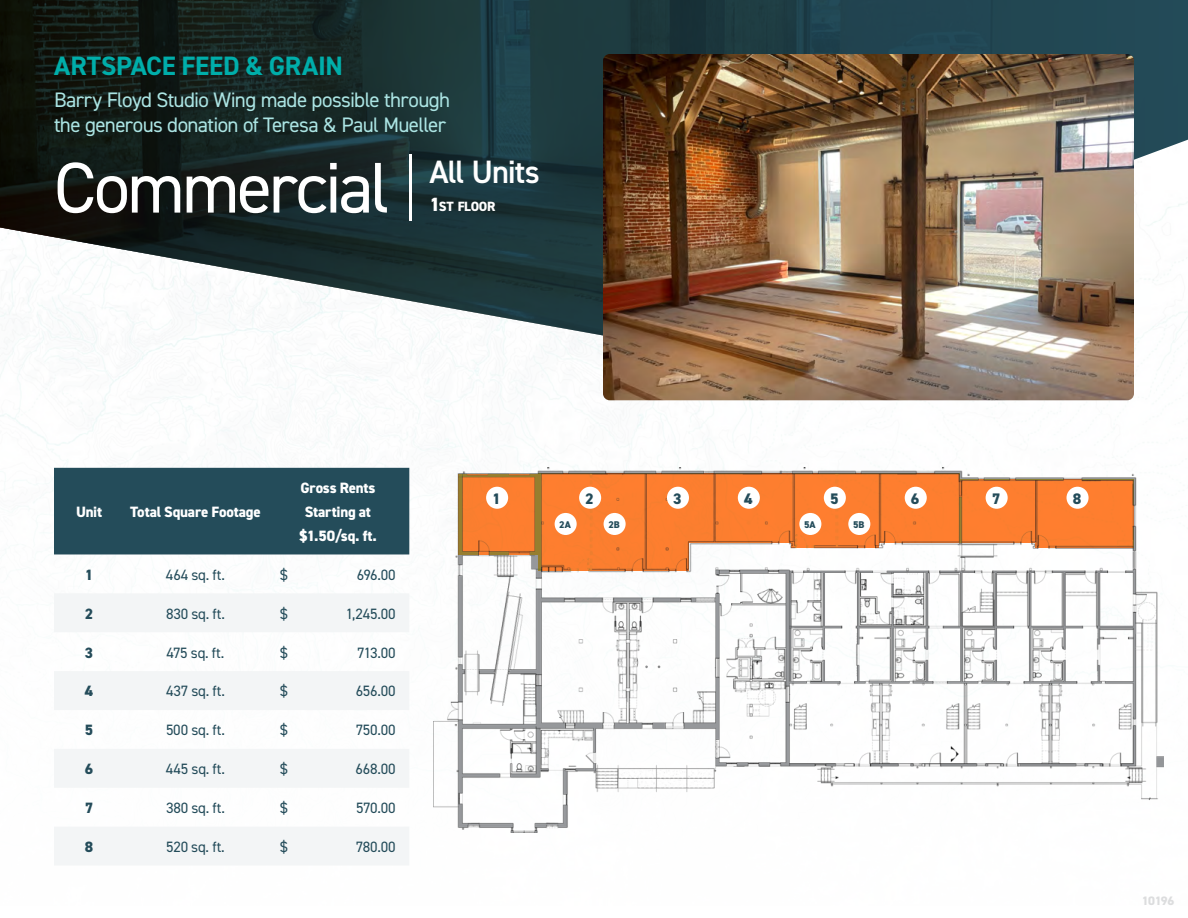
<style>
.page{position:relative;width:1188px;height:918px;background:#fff}
.page>*{position:absolute;margin:0;border:0;box-sizing:border-box;transform-origin:0 0}
.t1{font:72px "DIN2014";letter-spacing:-.04em;color:#fff}
.t2{font:200 72px "DIN2014";color:#fff}
.t3{font:700 26.7px "DIN2014";letter-spacing:-.01em;color:#00aeaa}
.t4{font:21px/25.2px "DIN2014";letter-spacing:-.03em;color:#abe4e3}
.t5{font:800 15.3px "DIN2014";color:#244c5a}
.t6{font:15px "DIN2014";letter-spacing:-.01em;color:#244c5a}
.t7{font:800 15px/24px "DIN2014";letter-spacing:-.015em;color:#fff;text-align:center}
.t8{font:800 15px "DIN2014";color:#244c5a}
.t9{font:800 13.5px "DIN2014";letter-spacing:-.025em;color:#fff}
.t10{font:800 12.3px "DIN2014";letter-spacing:-.04em;color:#dcddde}
.t11{font:800 9.75px "DIN2014";letter-spacing:.005em;color:#244c5a}
.s1{font-size:19.2px}
</style>
<div class="page">
<img style="left:0;top:0;width:1188px;height:342px">
<img style="left:433px;top:468px;width:731px;height:365px">
<div style="left:1036px;top:480px;width:98px;height:68px;background:#ff7e2f"></div>
<div style="left:538px;top:480px;width:507px;height:63px;background:#ff7e2f"></div>
<div style="left:538px;top:474px;width:421px;height:20px;background:#ff7e2f"></div>
<svg style="left:791px;top:530px;width:88px;height:18px"></svg>
<div style="left:538px;top:530px;width:151px;height:41px;background:#ff7e2f"></div>
<svg style="left:458px;top:474px;width:91px;height:80px;background:#e67c2f"></svg>
<div style="left:579px;top:487px;width:22px;height:22px;background:#fff;border-radius:50%"></div>
<div style="left:824px;top:487px;width:22px;height:22px;background:#fff;border-radius:50%"></div>
<div style="left:905px;top:487px;width:22px;height:22px;background:#fff;border-radius:50%"></div>
<div style="left:986px;top:487px;width:22px;height:22px;background:#fff;border-radius:50%"></div>
<div style="left:1067px;top:487px;width:22px;height:22px;background:#fff;border-radius:50%"></div>
<div style="left:667px;top:487px;width:22px;height:22px;background:#fff;border-radius:50%"></div>
<div style="left:738px;top:487px;width:22px;height:22px;background:#fff;border-radius:50%"></div>
<div style="left:486px;top:487px;width:22px;height:22px;background:#fff;border-radius:50%"></div>
<div style="left:604px;top:513px;width:22px;height:22px;background:#fff;border-radius:50%"></div>
<div style="left:555px;top:513px;width:22px;height:22px;background:#fff;border-radius:50%"></div>
<div style="left:848px;top:513px;width:22px;height:22px;background:#fff;border-radius:50%"></div>
<div style="left:799px;top:513px;width:22px;height:22px;background:#fff;border-radius:50%"></div>
<div style="left:54px;top:468px;width:355px;height:86px;background:#244c5a"></div>
<svg style="left:54px;top:593px;width:355px;height:272px;fill:#f3f5f6"></svg>
<img style="left:603px;top:54px;width:531px;height:346px">
<h2 class="t3" style="left:54px;top:48px;width:290px">ARTSPACE FEED &amp; GRAIN</h2>
<h3 class="t4" style="left:54px;top:86px;width:398px">Barry Floyd Studio Wing made possible through the generous donation of Teresa &amp; Paul Mueller</h3>
<h1 class="t2" style="left:403px;top:144px;width:16px">|</h1>
<h1 class="t1" style="left:54px;top:143px;width:487px">Commercial <sup>All</sup> <sup>Units</sup></h1>
<p class="t9" style="left:429px;top:197px;width:68px"><span class="s1">1</span>ST FLOOR</p>
<p class="t7" style="left:76px;top:500px;width:28px">Unit</p>
<p class="t7" style="left:130px;top:500px;width:132px">Total Square Footage</p>
<p class="t7" style="left:299px;top:476px;width:79px">Gross Rents<br>Starting at $1.50/sq. ft.</p>
<p class="t8" style="left:85px;top:565px;width:10px">1</p>
<p class="t6" style="left:166px;top:565px;width:61px">464 sq. ft.</p>
<p class="t6" style="left:280px;top:565px;width:9px">$</p>
<p class="t6" style="left:357px;top:565px;width:40px">696.00</p>
<p class="t8" style="left:85px;top:604px;width:10px">2</p>
<p class="t6" style="left:166px;top:604px;width:60px">830 sq. ft.</p>
<p class="t6" style="left:280px;top:604px;width:9px">$</p>
<p class="t6" style="left:346px;top:604px;width:51px">1,245.00</p>
<p class="t8" style="left:85px;top:642px;width:10px">3</p>
<p class="t6" style="left:167px;top:643px;width:59px">475 sq. ft.</p>
<p class="t6" style="left:280px;top:643px;width:9px">$</p>
<p class="t6" style="left:357px;top:643px;width:40px">713.00</p>
<p class="t8" style="left:85px;top:681px;width:10px">4</p>
<p class="t6" style="left:166px;top:682px;width:60px">437 sq. ft.</p>
<p class="t6" style="left:280px;top:682px;width:9px">$</p>
<p class="t6" style="left:356px;top:682px;width:42px">656.00</p>
<p class="t8" style="left:85px;top:720px;width:10px">5</p>
<p class="t6" style="left:166px;top:721px;width:60px">500 sq. ft.</p>
<p class="t6" style="left:280px;top:721px;width:9px">$</p>
<p class="t6" style="left:356px;top:721px;width:41px">750.00</p>
<p class="t8" style="left:85px;top:759px;width:10px">6</p>
<p class="t6" style="left:166px;top:760px;width:61px">445 sq. ft.</p>
<p class="t6" style="left:280px;top:760px;width:9px">$</p>
<p class="t6" style="left:356px;top:760px;width:42px">668.00</p>
<p class="t8" style="left:85px;top:798px;width:10px">7</p>
<p class="t6" style="left:166px;top:799px;width:60px">380 sq. ft.</p>
<p class="t6" style="left:280px;top:799px;width:9px">$</p>
<p class="t6" style="left:356px;top:799px;width:41px">570.00</p>
<p class="t8" style="left:85px;top:837px;width:10px">8</p>
<p class="t6" style="left:166px;top:837px;width:60px">520 sq. ft.</p>
<p class="t6" style="left:280px;top:837px;width:9px">$</p>
<p class="t6" style="left:356px;top:837px;width:42px">780.00</p>
<p class="t5" style="left:492px;top:488px;width:10px">1</p>
<p class="t5" style="left:585px;top:488px;width:10px">2</p>
<p class="t5" style="left:673px;top:488px;width:10px">3</p>
<p class="t5" style="left:744px;top:488px;width:10px">4</p>
<p class="t5" style="left:830px;top:488px;width:10px">5</p>
<p class="t5" style="left:911px;top:488px;width:10px">6</p>
<p class="t5" style="left:992px;top:488px;width:10px">7</p>
<p class="t5" style="left:1073px;top:488px;width:10px">8</p>
<p class="t11" style="left:559px;top:518px;width:13px">2A</p>
<p class="t11" style="left:608px;top:518px;width:13px">2B</p>
<p class="t11" style="left:804px;top:518px;width:13px">5A</p>
<p class="t11" style="left:853px;top:518px;width:13px">5B</p>
<p class="t10" style="left:1142px;top:892px;width:34px">10196</p>
</div>
